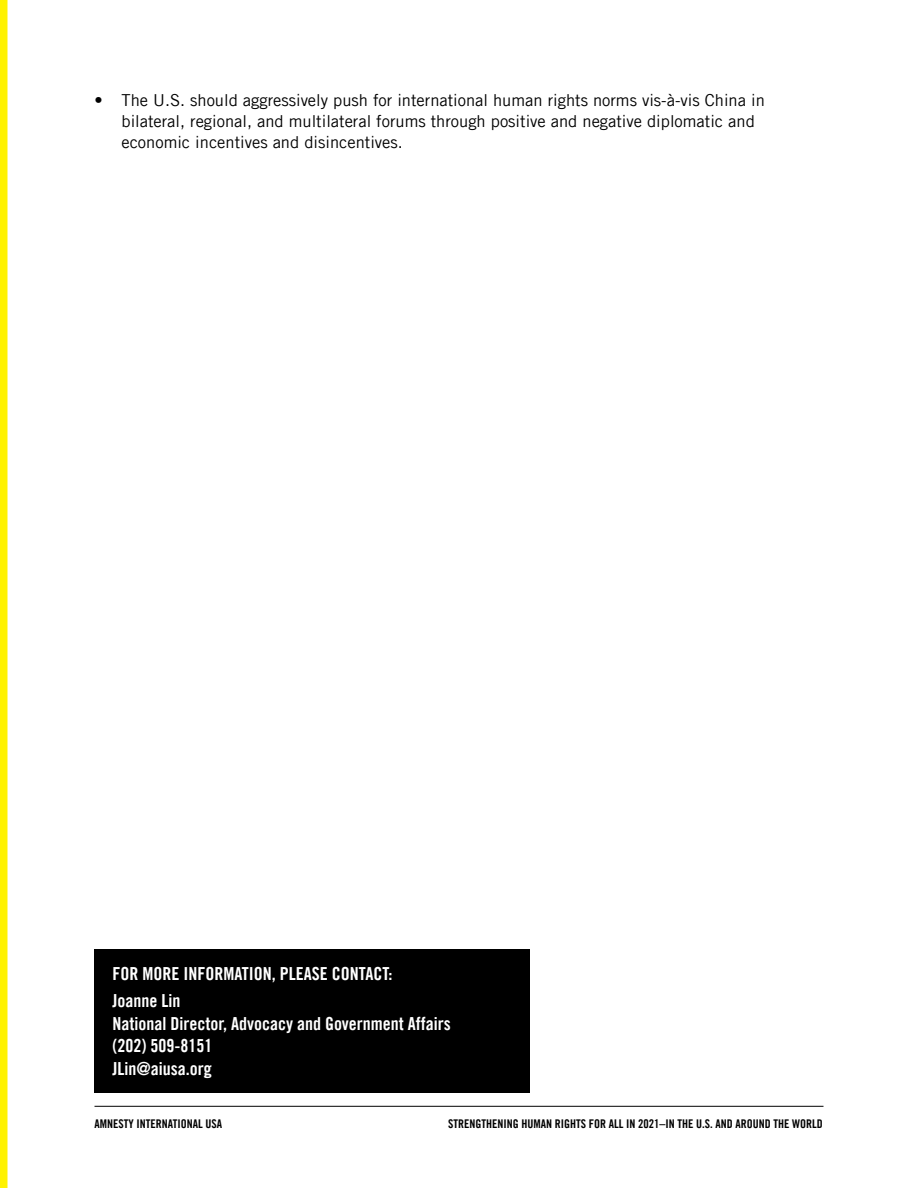
<style>
.page{position:relative;width:918px;height:1188px;background:#fff}
.page>*{position:absolute;margin:0;border:0;box-sizing:border-box;transform-origin:0 0}
.t1{font:18px/22.5px "Amnesty Trade Gothic Bd Cn 20";color:#fff}
.t2{font:16.5px/21px "Amnesty Trade Gothic";color:#000}
.t3{font:12px "Amnesty Trade Gothic Bd Cn 20";color:#000}
</style>
<div class="page">
<div style="left:0;top:0;width:8px;height:1188px;background:#fff200"></div>
<hr style="left:94px;top:1106px;width:730px;height:1px;background:#000">
<div style="left:94px;top:950px;width:436px;height:144px;background:#000"></div>
<p class="t2" style="left:121px;top:90px;width:645px;text-indent:-27px">• The U.S. should aggressively push for international human rights norms vis-à-vis China in bilateral, regional, and multilateral forums through positive and negative diplomatic and economic incentives and disincentives.</p>
<p class="t1" style="left:112px;top:960px;width:281px;line-height:27px">FOR MORE INFORMATION, PLEASE CONTACT:<br>Joanne Lin</p>
<p class="t1" style="left:112px;top:1012px;width:340px">National Director, Advocacy and Government Affairs (202) 509-8151<br>JLin@aiusa.org</p>
<p class="t3" style="left:94px;top:1117px;width:129px">AMNESTY INTERNATIONAL USA</p>
<p class="t3" style="left:448px;top:1117px;width:376px">STRENGTHENING HUMAN RIGHTS FOR ALL IN 2021–IN THE U.S. AND AROUND THE WORLD</p>
</div>
